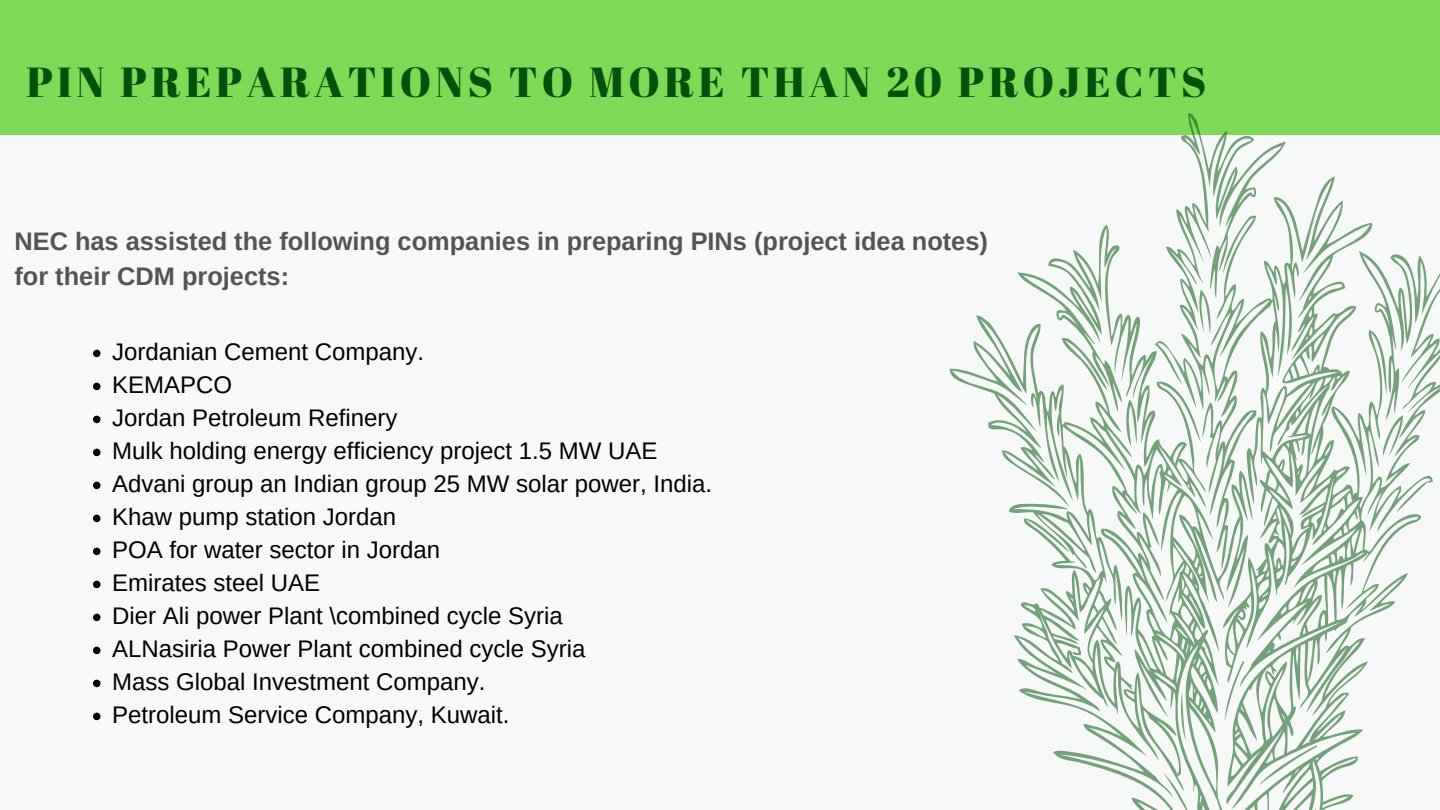
<style>
.page{position:relative;width:1440px;height:810px;background:#f7f9f8}
.page>*{position:absolute;margin:0;border:0;box-sizing:border-box;transform-origin:0 0}
.t1{font:42px "Abril Fatface";letter-spacing:.1em;color:#00520b}
.t2{font:700 25.4px/35.1px "Arimo";color:#545454}
.t3{font:24px/33px "Arimo";color:#000}
</style>
<div class="page">
<div style="left:0;top:0;width:1440px;height:134px;background:#7ed957"></div>
<svg style="left:950px;top:113px;width:490px;height:697px"></svg>
<svg style="left:1382px;top:415px;width:21px;height:41px"></svg>
<svg style="left:1180px;top:691px;width:6px;height:49px"></svg>
<svg style="left:1300px;top:808px;width:17px;height:2px"></svg>
<svg style="left:93px;top:350px;width:7px;height:7px"></svg>
<svg style="left:93px;top:383px;width:7px;height:7px"></svg>
<svg style="left:93px;top:416px;width:7px;height:7px"></svg>
<svg style="left:93px;top:449px;width:7px;height:7px"></svg>
<svg style="left:93px;top:482px;width:7px;height:7px"></svg>
<svg style="left:93px;top:515px;width:7px;height:7px"></svg>
<svg style="left:93px;top:548px;width:7px;height:7px"></svg>
<svg style="left:93px;top:581px;width:7px;height:7px"></svg>
<svg style="left:93px;top:614px;width:7px;height:7px"></svg>
<svg style="left:93px;top:647px;width:7px;height:7px"></svg>
<svg style="left:93px;top:680px;width:7px;height:7px"></svg>
<svg style="left:93px;top:713px;width:7px;height:7px"></svg>
<h1 class="t1" style="left:26px;top:52px;width:1181px">PIN PREPARATIONS TO MORE THAN 20 PROJECTS</h1>
<p class="t2" style="left:14px;top:223px;width:975px">NEC has assisted the following companies in preparing PINs (project idea notes) for their CDM projects:</p>
<p class="t3" style="left:112px;top:335px;width:601px">Jordanian Cement Company.<br>KEMAPCO<br>Jordan Petroleum Refinery<br>Mulk holding energy efficiency project 1.5 MW UAE<br>Advani group an Indian group 25 MW solar power, India.<br>Khaw pump station Jordan<br>POA for water sector in Jordan<br>Emirates steel UAE<br>Dier Ali power Plant \combined cycle Syria<br>ALNasiria Power Plant combined cycle Syria<br>Mass Global Investment Company.<br>Petroleum Service Company, Kuwait.</p>
</div>
